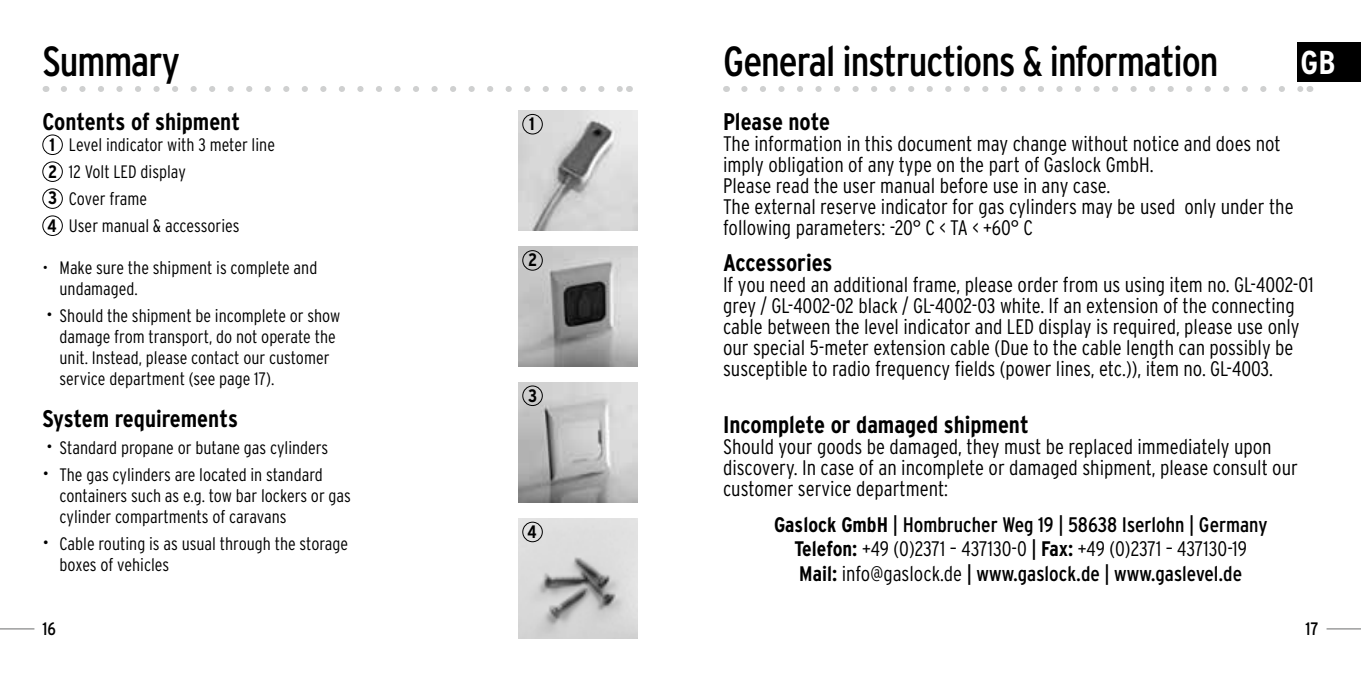
<style>
.page{position:relative;width:1361px;height:681px;background:#fff}
.page>*{position:absolute;margin:0;border:0;box-sizing:border-box;transform-origin:0 0}
.t1{font:condensed 42px "Interstate";letter-spacing:-.025em;color:#000}
.t2{font:700 condensed 33px "Interstate";color:#fff}
.t3{font:700 condensed 24px "Interstate";color:#000}
.t4{font:300 condensed 21px/21px "Interstate";color:#000}
.t5{font:condensed 21px/24px "Interstate";color:#000;text-align:center}
.t6{font:300 condensed 18px/21px "Interstate";color:#000}
.t7{font:700 condensed 18px/27px "Interstate";color:#000}
.t8{font:condensed 18px "Interstate";color:#000}
.s1{font-size:21px}
.s2{font-weight:700}
.s3{font-weight:300}
</style>
<div class="page">
<svg style="left:64px;top:86px;width:556px;height:6px"></svg>
<svg style="left:744px;top:86px;width:556px;height:6px"></svg>
<img style="left:518px;top:382px;width:120px;height:120px">
<img style="left:518px;top:518px;width:120px;height:120px">
<img style="left:518px;top:246px;width:120px;height:120px">
<img style="left:518px;top:111px;width:120px;height:119px">
<div style="left:522px;top:114px;width:21px;height:20px;border:1px solid #000;border-radius:50%"></div>
<div style="left:522px;top:250px;width:21px;height:20px;border:1px solid #000;border-radius:50%"></div>
<div style="left:522px;top:385px;width:21px;height:21px;border:1px solid #000;border-radius:50%"></div>
<div style="left:522px;top:521px;width:21px;height:21px;border:1px solid #000;border-radius:50%"></div>
<div style="left:42px;top:134px;width:21px;height:21px;border:1px solid #000;border-radius:50%"></div>
<div style="left:42px;top:161px;width:21px;height:21px;border:1px solid #000;border-radius:50%"></div>
<div style="left:42px;top:188px;width:21px;height:21px;border:1px solid #000;border-radius:50%"></div>
<div style="left:42px;top:215px;width:21px;height:21px;border:1px solid #000;border-radius:50%"></div>
<div style="left:1297px;top:43px;width:64px;height:39px;background:#000"></div>
<hr style="left:0;top:627px;width:34px;height:2px;background:#9c9d9d">
<hr style="left:1326px;top:627px;width:35px;height:2px;background:#9c9d9d">
<h1 class="t1" style="left:43px;top:38px;width:139px">Summary</h1>
<p class="t3" style="left:43px;top:108px;width:199px">Contents of shipment</p>
<p class="t6" style="left:69px;top:131px;width:207px;line-height:27px">Level indicator with 3 meter line<br>12 Volt LED display<br>Cover frame<br>User manual &amp; accessories</p>
<p class="t6" style="left:60px;top:257px;width:259px;text-indent:-17px">• Make sure the shipment is complete and undamaged.</p>
<p class="t6" style="left:60px;top:305px;width:282px;text-indent:-13px"><span class="s1">•</span> Should the shipment be incomplete or show damage from transport, do not operate the unit. Instead, please contact our customer service department (see page 17).</p>
<p class="t3" style="left:43px;top:405px;width:197px">System requirements</p>
<p class="t6" style="left:46px;top:437px;width:283px"><span class="s1">•</span> Standard propane or butane gas cylinders</p>
<p class="t6" style="left:60px;top:464px;width:293px;text-indent:-17px"><span class="s1">•</span> The gas cylinders are located in standard containers such as e.g. tow bar lockers or gas cylinder compartments of caravans</p>
<p class="t6" style="left:60px;top:533px;width:290px;text-indent:-17px"><span class="s1">•</span> Cable routing is as usual through the storage boxes of vehicles</p>
<p class="t7" style="left:47px;top:131px;width:12px">1<br>2<br>3<br>4</p>
<p class="t7" style="left:529px;top:110px;width:7px">1</p>
<p class="t7" style="left:528px;top:246px;width:11px">2</p>
<p class="t7" style="left:528px;top:381px;width:11px">3</p>
<p class="t7" style="left:527px;top:517px;width:11px">4</p>
<h1 class="t1" style="left:723px;top:38px;width:497px">General instructions &amp; information</h1>
<p class="t3" style="left:723px;top:108px;width:109px">Please note</p>
<p class="t4" style="left:723px;top:133px;width:572px">The information in this document may change without notice and does not imply obligation of any type on the part of Gaslock GmbH.<br>Please read the user manual before use in any case.<br>The external reserve indicator for gas cylinders may be used only under the following parameters: -20° C &lt; TA &lt; +60° C</p>
<p class="t3" style="left:723px;top:249px;width:111px">Accessories</p>
<p class="t4" style="left:723px;top:274px;width:592px">If you need an additional frame, please order from us using item no. GL-4002-01 grey / GL-4002-02 black / GL-4002-03 white. If an extension of the connecting cable between the level indicator and LED display is required, please use only our special 5-meter extension cable (Due to the cable length can possibly be susceptible to radio frequency fields (power lines, etc.)), item no. GL-4003.</p>
<p class="t3" style="left:723px;top:411px;width:307px">Incomplete or damaged shipment</p>
<p class="t4" style="left:723px;top:436px;width:576px">Should your goods be damaged, they must be replaced immediately upon discovery. In case of an incomplete or damaged shipment, please consult our customer service department:</p>
<p class="t5" style="left:774px;top:512px;width:495px"><span class="s2">Gaslock GmbH</span> | Hombrucher Weg 19 | 58638 Iserlohn | Germany<br><span class="s2">Telefon:</span> <span class="s3">+49 (0)2371 – 437130-0</span> | <span class="s2">Fax:</span> <span class="s3">+49 (0)2371 – 437130-19<br></span><span class="s2">Mail:</span> <span class="s3">info@gaslock.de</span> | www.gaslock.de | www.gaslevel.de</p>
<h2 class="t2" style="left:1300px;top:44px;width:36px">GB</h2>
<p class="t8" style="left:43px;top:618px;width:15px">16</p>
<p class="t8" style="left:1305px;top:618px;width:14px">17</p>
</div>
